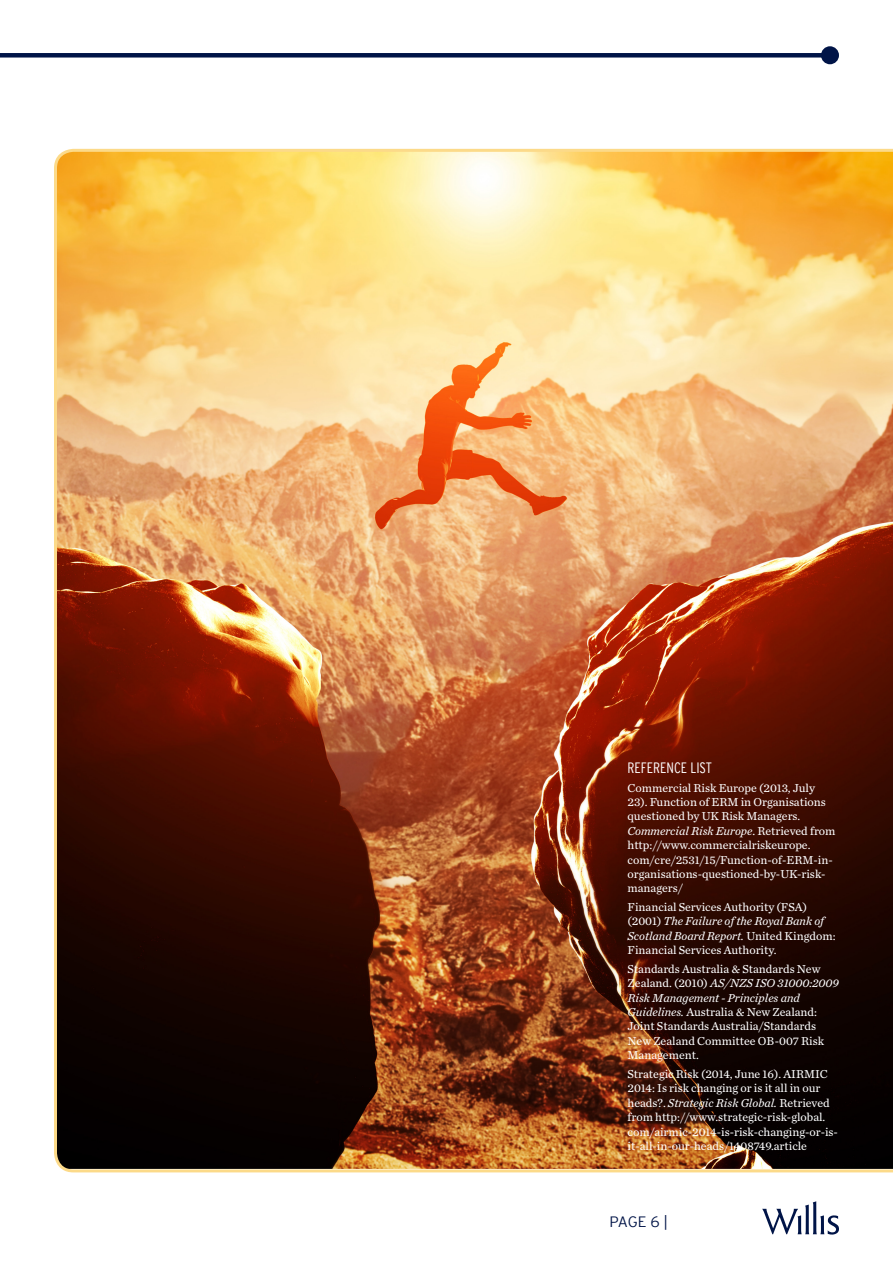
<style>
.page{position:relative;width:893px;height:1263px;background:#fff}
.page>*{position:absolute;margin:0;border:0;box-sizing:border-box;transform-origin:0 0}
.t1{font:300 condensed 15px "Interstate";color:#fff}
.t2{font:300 15px "Interstate";color:#001447}
.t3{font:12px/14.4px "Chronicle Text G2";color:#fff}
.s1{font-style:italic}
</style>
<div class="page">
<svg style="left:762px;top:1201px;width:77px;height:33px"></svg>
<div style="left:0;top:53px;width:830px;height:5px;background:#001447"></div>
<div style="left:821px;top:46px;width:18px;height:18px;background:#001447;border-radius:50%"></div>
<img style="left:54px;top:148px;width:839px;height:1025px">
<p class="t1" style="left:628px;top:759px;width:86px">REFERENCE LIST</p>
<p class="t3" style="left:628px;top:780px;width:209px">Commercial Risk Europe (2013, July 23). Function of ERM in Organisations questioned by UK Risk Managers.<br><span class="s1">Commercial Risk Europe</span>. Retrieved from http://www.commercialriskeurope. com/cre/2531/15/Function-of-ERM-in&shy;organisations-questioned-by-UK-risk&shy;managers/</p>
<p class="t3" style="left:628px;top:899px;width:210px">Financial Services Authority (FSA) (2001) <span class="s1">The Failure of the Royal Bank of Scotland Board Report.</span> United Kingdom:<br>Financial Services Authority.</p>
<p class="t3" style="left:628px;top:961px;width:213px">Standards Australia &amp; Standards New Zealand. (2010) <span class="s1">AS/NZS ISO 31000:2009<br>Risk Management - Principles and Guidelines.</span> Australia &amp; New Zealand:<br>Joint Standards Australia/Standards New Zealand Committee OB-007 Risk Management.</p>
<p class="t3" style="left:628px;top:1066px;width:212px">Strategic Risk (2014, June 16). AIRMIC 2014: Is risk changing or is it all in our heads?. <span class="s1">Strategic Risk Global.</span> Retrieved from http://www.strategic-risk-global. com/airmic-2014-is-risk-changing-or-is&shy;it-all-in-our-heads/1408749.article</p>
<p class="t2" style="left:610px;top:1213px;width:60px">PAGE 6 |</p>
</div>
